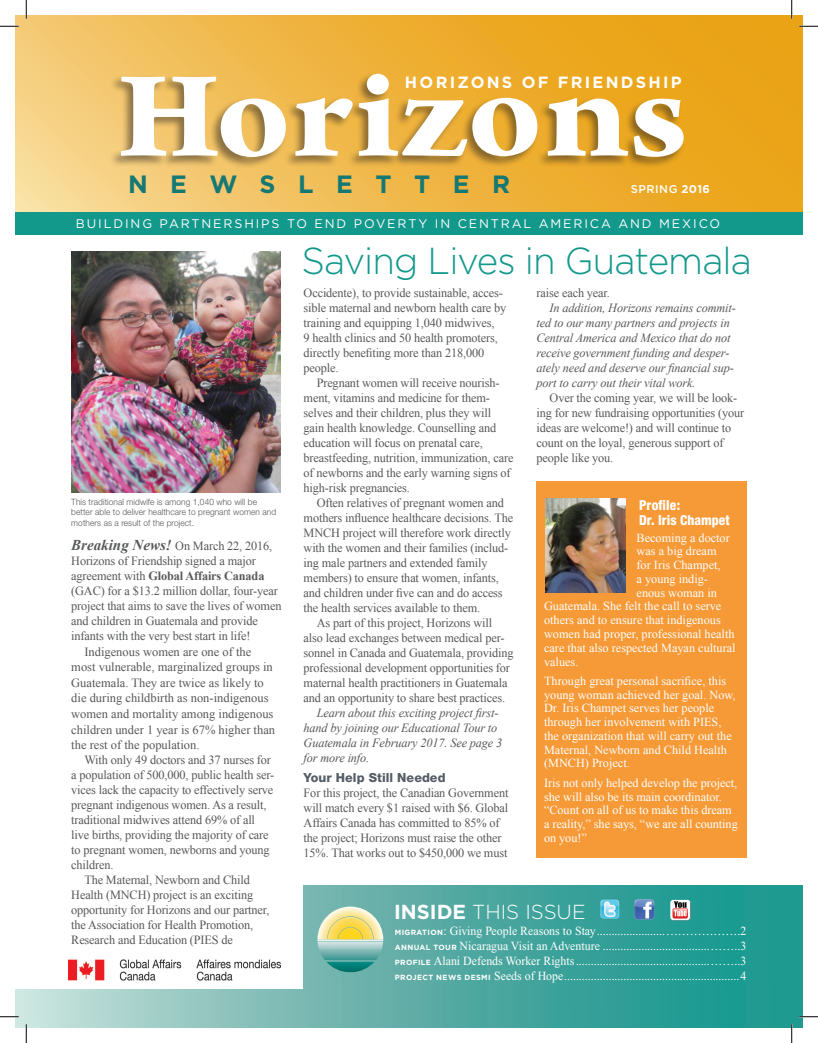
<style>
.page{position:relative;width:818px;height:1043px;background:#fff}
.page>*{position:absolute;margin:0;border:0;box-sizing:border-box;transform-origin:0 0}
.Horizon_Article_Head{font:300 37.5px "Gotham";letter-spacing:-.025em;color:#13988c}
.t1{font:700 25px "Gotham";letter-spacing:.9em;color:#167873}
.t2{font:300 20.25px "Gotham";color:#fffefe}
.no_Style_Copy{font:700 16.25px "Gotham";letter-spacing:.14em;color:#fff}
.t3{font:800 condensed 13.75px/15px "Helvetica Neue";color:#fff}
.Horizon_Body{font:12.5px/15px "Times New Roman";letter-spacing:-.01em;color:#57585a}
.TOC_Head{font:12.5px/15px "Times New Roman";color:#fff;scale:.95 1}
.Horizon_Body-2{font:italic 12.5px/15px "Times New Roman";letter-spacing:-.01em;color:#57585a}
.no_Style_Copy-2{font:12.5px "Gotham";letter-spacing:.15em;color:#fff}
.Horizon_Body-3{font:800 12.5px "Helvetica Neue";letter-spacing:.005em;color:#545c66}
.Horizon_Sidebar{font:12.25px/13.8px "Times New Roman";color:#fff}
.t4{font:500 11.25px "Gotham";letter-spacing:.045em;color:#fff}
.t5{font:300 8.75px/10.6px "Helvetica Neue LT Std";letter-spacing:.01em;color:#57585a;scale:.95 1}
.s1{font-weight:700}
.s2{font-weight:700;font-style:italic;font-size:15px}
.s3{font-family:"Gotham";font-weight:700;font-size:7.5px}
</style>
<div class="page">
<div style="left:536px;top:481px;width:210px;height:376px;background:#f69a38"></div>
<svg style="left:15px;top:15px;width:787px;height:197px;background:#efb643"></svg>
<div style="left:110px;top:72px;width:575px;height:97px;background:#231f20;opacity:.5"></div>
<svg style="left:121px;top:77px;width:165px;height:80px"></svg>
<svg style="left:295px;top:98px;width:242px;height:58px"></svg>
<svg style="left:547px;top:98px;width:136px;height:59px"></svg>
<div style="left:367px;top:74px;width:22px;height:21px;background:#fff;border-radius:50%"></div>
<div style="left:15px;top:212px;width:787px;height:22px;background:#13988c"></div>
<svg style="left:303px;top:885px;width:499px;height:143px;background:#3ea39b"></svg>
<img style="left:317px;top:906px;width:66px;height:43px">
<img style="left:319px;top:950px;width:62px;height:10px">
<img style="left:326px;top:961px;width:48px;height:11px">
<img style="left:327px;top:916px;width:46px;height:23px">
<img style="left:338px;top:927px;width:24px;height:12px">
<img style="left:634px;top:899px;width:20px;height:20px">
<img style="left:600px;top:899px;width:19px;height:19px">
<img style="left:670px;top:899px;width:20px;height:21px">
<img style="left:71px;top:251px;width:209px;height:241px">
<img style="left:546px;top:498px;width:79px;height:94px">
<img style="left:68px;top:959px;width:212px;height:22px">
<div style="left:15px;top:989px;width:293px;height:39px;background:linear-gradient(to right,#cde7e1,#77b6b0)"></div>
<svg style="left:0;top:25px;width:19px;height:2px"></svg>
<svg style="left:799px;top:25px;width:19px;height:2px"></svg>
<svg style="left:0;top:1015px;width:19px;height:2px"></svg>
<svg style="left:799px;top:1015px;width:19px;height:2px"></svg>
<svg style="left:25px;top:0;width:2px;height:19px"></svg>
<svg style="left:25px;top:1024px;width:2px;height:18px"></svg>
<svg style="left:790px;top:0;width:2px;height:19px"></svg>
<svg style="left:790px;top:1024px;width:2px;height:18px"></svg>
<p class="no_Style_Copy" style="left:405px;top:72px;width:278px">HORIZONS OF FRIENDSHIP</p>
<p class="t1" style="left:128px;top:167px;width:383px">NEWSLETTER</p>
<p class="t4" style="left:631px;top:181px;width:81px">SPRING <span class="s1">2016</span></p>
<p class="no_Style_Copy-2" style="left:76px;top:215px;width:645px">BUILDING PARTNERSHIPS TO END POVERTY IN CENTRAL AMERICA AND MEXICO</p>
<p class="t5" style="left:71px;top:496px;width:217px">This traditional midwife is among 1,040 who will be better able to deliver healthcare to pregnant women and mothers as a result of the project.</p>
<p class="Horizon_Body" style="left:71px;top:538px;width:212px"><span class="s2">Breaking News!</span> On March 22, 2016, Horizons of Friendship signed a major agreement with <span class="s1">Global Affairs Canada </span>(GAC) for a $13.2 million dollar, four-year project that aims to save the lives of women and children in Guatemala and provide infants with the very best start in life!</p>
<p class="Horizon_Body" style="left:71px;top:643px;width:205px;line-height:15.6px;text-indent:13px">Indigenous women are one of the most vulnerable, marginalized groups in Guatemala. They are twice as likely to die during childbirth as non-indigenous women and mortality among indigenous children under 1 year is 67% higher than the rest of the population.</p>
<p class="Horizon_Body" style="left:71px;top:752px;width:204px;text-indent:13px">With only 49 doctors and 37 nurses for a population of 500,000, public health ser&shy;vices lack the capacity to effectively serve pregnant indigenous women. As a result, traditional midwives attend 69% of all live births, providing the majority of care to pregnant women, newborns and young children.</p>
<p class="Horizon_Body" style="left:71px;top:872px;width:200px;text-indent:13px">The Maternal, Newborn and Child Health (MNCH) project is an exciting opportunity for Horizons and our partner, the Association for Health Promotion, Research and Education (PIES de</p>
<p class="Horizon_Article_Head" style="left:301px;top:237px;width:451px">Saving Lives in Guatemala</p>
<p class="Horizon_Body" style="left:303px;top:284px;width:204px">Occidente), to provide sustainable, acces&shy;sible maternal and newborn health care by training and equipping 1,040 midwives,<br>9 health clinics and 50 health promoters, directly benefiting more than 218,000 people.</p>
<p class="Horizon_Body" style="left:303px;top:374px;width:211px;text-indent:13px">Pregnant women will receive nourish&shy;ment, vitamins and medicine for them&shy;selves and their children, plus they will gain health knowledge. Counselling and education will focus on prenatal care, breastfeeding, nutrition, immunization, care of newborns and the early warning signs of high-risk pregnancies.</p>
<p class="Horizon_Body" style="left:303px;top:494px;width:211px;text-indent:13px">Often relatives of pregnant women and mothers influence healthcare decisions. The MNCH project will therefore work directly with the women and their families (includ&shy;ing male partners and extended family members) to ensure that women, infants, and children under five can and do access the health services available to them.</p>
<p class="Horizon_Body" style="left:303px;top:614px;width:211px;text-indent:13px">As part of this project, Horizons will also lead exchanges between medical per&shy;sonnel in Canada and Guatemala, providing professional development opportunities for maternal health practitioners in Guatemala and an opportunity to share best practices.</p>
<p class="Horizon_Body-2" style="left:303px;top:704px;width:200px;text-indent:13px">Learn about this exciting project first&shy;hand by joining our Educational Tour to Guatemala in February 2017. See page 3 for more info.</p>
<p class="Horizon_Body-3" style="left:303px;top:770px;width:143px">Your Help Still Needed</p>
<p class="Horizon_Body" style="left:303px;top:785px;width:206px">For this project, the Canadian Government will match every $1 raised with $6. Global Affairs Canada has committed to 85% of the project; Horizons must raise the other 15%. That works out to $450,000 we must</p>
<p class="Horizon_Body" style="left:536px;top:284px;width:75px">raise each year.</p>
<p class="Horizon_Body-2" style="left:536px;top:299px;width:201px;text-indent:13px">In addition, Horizons remains commit&shy;ted to our many partners and projects in Central America and Mexico that do not receive government funding and desper&shy;ately need and deserve our financial sup&shy;port to carry out their vital work.</p>
<p class="Horizon_Body" style="left:536px;top:389px;width:209px;text-indent:13px">Over the coming year, we will be look&shy;ing for new fundraising opportunities (your ideas are welcome!) and will continue to count on the loyal, generous support of people like you.</p>
<p class="t3" style="left:639px;top:497px;width:92px">Profile:<br>Dr. Iris Champet</p>
<p class="Horizon_Sidebar" style="left:636px;top:530px;width:95px">Becoming a doctor</p>
<p class="Horizon_Sidebar" style="left:636px;top:544px;width:81px">was a big dream</p>
<p class="Horizon_Sidebar" style="left:636px;top:558px;width:86px">for Iris Champet,</p>
<p class="Horizon_Sidebar" style="left:636px;top:572px;width:73px">a young indig-</p>
<p class="Horizon_Sidebar" style="left:636px;top:585px;width:82px">enous woman in</p>
<p class="Horizon_Sidebar" style="left:544px;top:599px;width:179px">Guatemala. She felt the call to serve</p>
<p class="Horizon_Sidebar" style="left:544px;top:613px;width:178px">others and to ensure that indigenous</p>
<p class="Horizon_Sidebar" style="left:544px;top:627px;width:192px">women had proper, professional health</p>
<p class="Horizon_Sidebar" style="left:544px;top:640px;width:193px">care that also respected Mayan cultural</p>
<p class="Horizon_Sidebar" style="left:544px;top:654px;width:36px">values.</p>
<p class="Horizon_Sidebar" style="left:544px;top:673px;width:193px">Through great personal sacrifice, this young woman achieved her goal. Now, Dr. Iris Champet serves her people through her involvement with PIES, the organization that will carry out the Maternal, Newborn and Child Health (MNCH) Project.</p>
<p class="Horizon_Sidebar" style="left:544px;top:775px;width:195px">Iris not only helped develop the project, she will also be its main coordinator. “Count on all of us to make this dream a reality,” she says, “we are all counting on you!”</p>
<p class="t2" style="left:394px;top:899px;width:193px"><span class="s1">INSIDE</span> THIS ISSUE</p>
<p class="TOC_Head" style="left:395px;top:923px;width:371px"><span class="s3">MIGRATION</span>: Giving People Reasons to Stay.......................……………….2</p>
<p class="TOC_Head" style="left:395px;top:938px;width:371px"><span class="s3">ANNUAL TOUR</span> Nicaragua Visit an Adventure ....................................……..3<br><span class="s3">PROFILE</span> Alani Defends Worker Rights.............................................……..3</p>
<p class="TOC_Head" style="left:395px;top:968px;width:371px"><span class="s3">PROJECT NEWS DESMI</span> Seeds of Hope...........................................................4</p>
</div>
